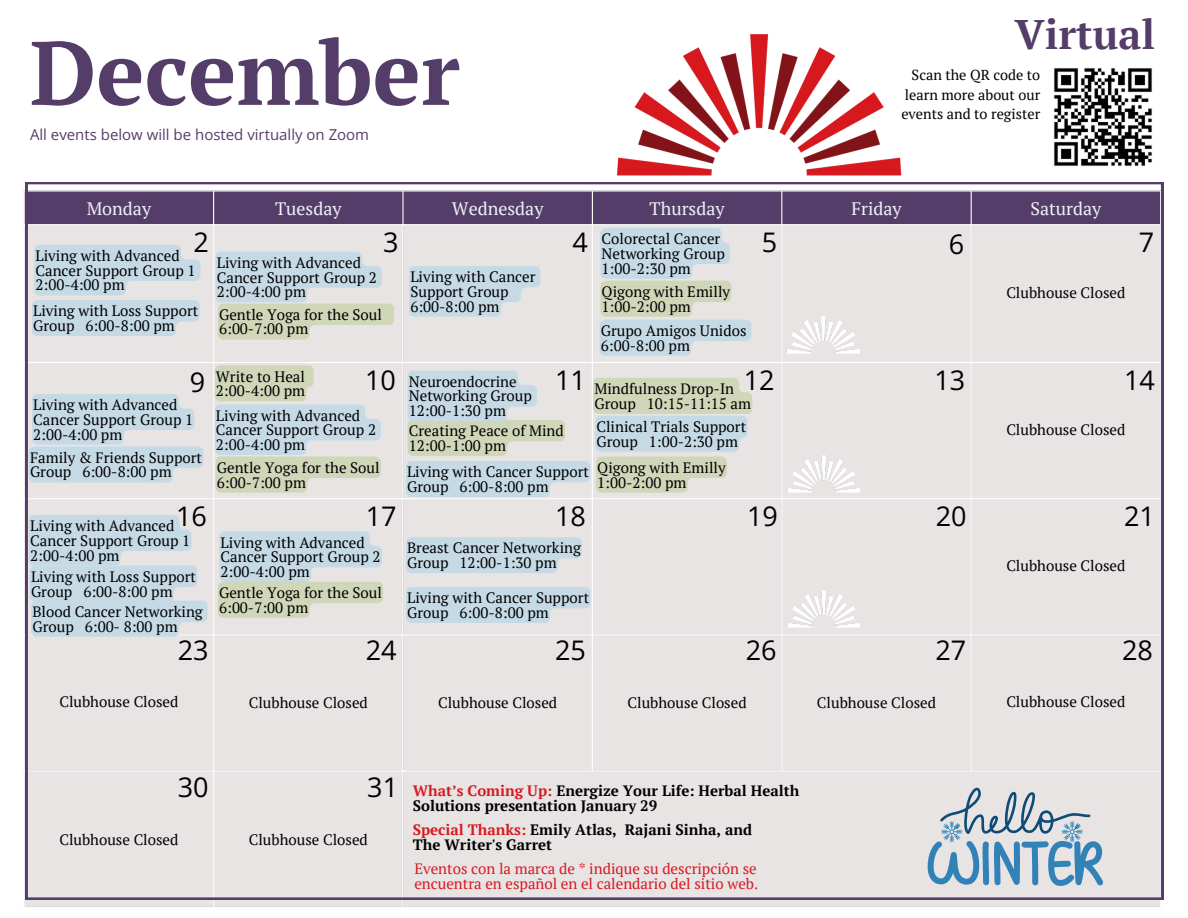
<style>
.page{position:relative;width:1188px;height:918px;background:#fff}
.page>*{position:absolute;margin:0;border:0;box-sizing:border-box;transform-origin:0 0}
.t1{font:700 90px "PT Serif";color:#553d69}
.t2{font:700 41.25px "PT Serif";color:#553d69}
.t3{font:27px "Open Sans";color:#000}
.t4{font:18px "PT Serif";color:#edf2f7}
.t5{font:15px/14.7px "PT Serif";color:#000}
.t6{font:700 15px/14.7px "PT Serif";color:#000}
.t7{font:15px/14.7px "PT Serif";color:#d71920}
.t8{font:15px "Open Sans";color:#553d69}
.t9{font:14.4px/19.2px "PT Serif";color:#000;text-align:justify}
.s1{color:#d71920}
</style>
<div class="page">
<img style="left:1054px;top:68px;width:98px;height:98px">
<div style="left:26px;top:182px;width:1137px;height:718px;background:#e8e4e4"></div>
<img style="left:617px;top:34px;width:285px;height:142px">
<img style="left:785px;top:455px;width:78px;height:39px">
<img style="left:785px;top:589px;width:78px;height:40px">
<svg style="left:927px;top:788px;width:176px;height:99px;background:#afc2d2"></svg>
<svg style="left:406px;top:587px;width:184px;height:36px;background:#c9dae4"></svg>
<svg style="left:218px;top:531px;width:165px;height:87px;background:#cfdad5"></svg>
<svg style="left:29px;top:394px;width:174px;height:89px;background:#cbdbe4"></svg>
<svg style="left:215px;top:365px;width:166px;height:128px;background:#d3dbd3"></svg>
<svg style="left:29px;top:515px;width:179px;height:122px;background:#cbdbe4"></svg>
<svg style="left:24px;top:191px;width:1137px;height:165px;background:#c3c0ca"></svg>
<svg style="left:406px;top:371px;width:346px;height:126px;background:#d2dbd6"></svg>
<div style="left:406px;top:537px;width:176px;height:36px;background:#c6dae5"></div>
<p class="t1" style="left:30px;top:11px;width:431px">December</p>
<p class="t8" style="left:30px;top:124px;width:341px">All events below will be hosted virtually on Zoom</p>
<p class="t2" style="left:1015px;top:6px;width:142px">Virtual</p>
<p class="t9" style="left:901px;top:65px;width:140px;text-indent:10px">Scan the QR code to learn more about our events and to register</p>
<h1 class="t4" style="left:87px;top:196px;width:66px">Monday</h1>
<p class="t4" style="left:275px;top:196px;width:68px">Tuesday</p>
<h2 class="t4" style="left:452px;top:196px;width:93px">Wednesday</h2>
<p class="t4" style="left:650px;top:196px;width:76px">Thursday</p>
<p class="t4" style="left:851px;top:196px;width:52px">Friday</p>
<p class="t4" style="left:1030px;top:196px;width:72px">Saturday</p>
<p class="t3" style="left:194px;top:223px;width:17px">2</p>
<p class="t3" style="left:383px;top:223px;width:17px">3</p>
<p class="t3" style="left:573px;top:223px;width:17px">4</p>
<p class="t3" style="left:762px;top:223px;width:17px">5</p>
<p class="t3" style="left:949px;top:225px;width:17px">6</p>
<p class="t3" style="left:1139px;top:223px;width:17px">7</p>
<p class="t5" style="left:602px;top:231px;width:125px">Colorectal Cancer<br>Networking Group</p>
<p class="t5" style="left:602px;top:261px;width:91px">1:00-2:30 pm</p>
<p class="t5" style="left:36px;top:248px;width:146px">Living with Advanced</p>
<p class="t5" style="left:36px;top:263px;width:162px">Cancer Support Group 1<br>2:00-4:00 pm</p>
<p class="t5" style="left:217px;top:255px;width:146px">Living with Advanced</p>
<p class="t5" style="left:217px;top:270px;width:162px">Cancer Support Group 2<br>2:00-4:00 pm</p>
<p class="t5" style="left:219px;top:307px;width:164px">Gentle Yoga for the Soul<br>6:00-7:00 pm</p>
<p class="t5" style="left:410px;top:269px;width:127px">Living with Cancer<br>Support Group<br>6:00-8:00 pm</p>
<p class="t5" style="left:602px;top:284px;width:130px">Qigong with Emilly</p>
<p class="t5" style="left:602px;top:299px;width:91px">1:00-2:00 pm</p>
<p class="t5" style="left:1006px;top:285px;width:121px">Clubhouse Closed</p>
<p class="t5" style="left:33px;top:303px;width:167px">Living with Loss Support<br>Group 6:00-8:00 pm</p>
<p class="t5" style="left:601px;top:323px;width:147px">Grupo Amigos Unidos</p>
<p class="t5" style="left:601px;top:338px;width:91px">6:00-8:00 pm</p>
<p class="t3" style="left:190px;top:363px;width:17px">9</p>
<p class="t3" style="left:365px;top:361px;width:32px">10</p>
<p class="t3" style="left:555px;top:361px;width:32px">11</p>
<p class="t3" style="left:744px;top:361px;width:32px">12</p>
<p class="t3" style="left:934px;top:361px;width:32px">13</p>
<p class="t3" style="left:1124px;top:361px;width:32px">14</p>
<p class="t5" style="left:216px;top:369px;width:91px">Write to Heal</p>
<p class="t5" style="left:216px;top:383px;width:91px">2:00-4:00 pm</p>
<p class="t5" style="left:409px;top:374px;width:125px">Neuroendocrine<br>Networking Group</p>
<p class="t5" style="left:409px;top:403px;width:99px">12:00-1:30 pm</p>
<p class="t5" style="left:594px;top:381px;width:141px">Mindfulness Drop-In</p>
<p class="t5" style="left:594px;top:396px;width:158px">Group 10:15-11:15 am</p>
<h3 class="t5" style="left:33px;top:397px;width:162px">Living with Advanced<br>Cancer Support Group 1</h3>
<h3 class="t5" style="left:33px;top:427px;width:91px">2:00-4:00 pm</h3>
<p class="t5" style="left:216px;top:408px;width:146px">Living with Advanced</p>
<p class="t5" style="left:216px;top:422px;width:162px">Cancer Support Group 2</p>
<p class="t5" style="left:216px;top:437px;width:91px">2:00-4:00 pm</p>
<p class="t5" style="left:596px;top:419px;width:151px">Clinical Trials Support<br>Group 1:00-2:30 pm</p>
<p class="t5" style="left:1006px;top:422px;width:121px">Clubhouse Closed</p>
<p class="t5" style="left:409px;top:423px;width:157px">Creating Peace of Mind<br>12:00-1:00 pm</p>
<p class="t5" style="left:30px;top:450px;width:174px">Family &amp; Friends Support<br>Group 6:00-8:00 pm</p>
<p class="t5" style="left:217px;top:460px;width:164px">Gentle Yoga for the Soul</p>
<p class="t5" style="left:217px;top:475px;width:91px">6:00-7:00 pm</p>
<p class="t5" style="left:597px;top:460px;width:130px">Qigong with Emilly</p>
<p class="t5" style="left:597px;top:475px;width:91px">1:00-2:00 pm</p>
<p class="t5" style="left:407px;top:464px;width:184px">Living with Cancer Support<br>Group 6:00-8:00 pm</p>
<p class="t3" style="left:176px;top:497px;width:32px">16</p>
<p class="t3" style="left:366px;top:497px;width:32px">17</p>
<p class="t3" style="left:555px;top:497px;width:32px">18</p>
<p class="t3" style="left:747px;top:497px;width:32px">19</p>
<p class="t3" style="left:936px;top:497px;width:32px">20</p>
<p class="t3" style="left:1124px;top:497px;width:32px">21</p>
<p class="t5" style="left:30px;top:518px;width:162px">Living with Advanced<br>Cancer Support Group 1<br>2:00-4:00 pm</p>
<p class="t5" style="left:221px;top:535px;width:162px">Living with Advanced<br>Cancer Support Group 2</p>
<p class="t5" style="left:221px;top:564px;width:91px">2:00-4:00 pm</p>
<p class="t5" style="left:219px;top:585px;width:164px">Gentle Yoga for the Soul</p>
<p class="t5" style="left:219px;top:600px;width:91px">6:00-7:00 pm</p>
<p class="t5" style="left:407px;top:540px;width:175px">Breast Cancer Networking<br>Group 12:00-1:30 pm</p>
<p class="t5" style="left:1006px;top:558px;width:121px">Clubhouse Closed</p>
<p class="t5" style="left:31px;top:569px;width:167px">Living with Loss Support<br>Group 6:00-8:00 pm</p>
<p class="t5" style="left:407px;top:590px;width:184px">Living with Cancer Support<br>Group 6:00-8:00 pm</p>
<p class="t5" style="left:32px;top:604px;width:172px">Blood Cancer Networking</p>
<p class="t5" style="left:32px;top:619px;width:147px">Group 6:00- 8:00 pm</p>
<p class="t3" style="left:178px;top:631px;width:32px">23</p>
<p class="t3" style="left:366px;top:631px;width:32px">24</p>
<p class="t3" style="left:555px;top:631px;width:32px">25</p>
<p class="t3" style="left:746px;top:631px;width:32px">26</p>
<p class="t3" style="left:935px;top:631px;width:32px">27</p>
<p class="t3" style="left:1122px;top:631px;width:32px">28</p>
<p class="t5" style="left:59px;top:694px;width:121px">Clubhouse Closed</p>
<p class="t5" style="left:249px;top:695px;width:121px">Clubhouse Closed</p>
<p class="t5" style="left:438px;top:695px;width:121px">Clubhouse Closed</p>
<p class="t5" style="left:628px;top:695px;width:121px">Clubhouse Closed</p>
<p class="t5" style="left:817px;top:695px;width:121px">Clubhouse Closed</p>
<p class="t5" style="left:1006px;top:694px;width:121px">Clubhouse Closed</p>
<p class="t3" style="left:178px;top:768px;width:32px">30</p>
<p class="t3" style="left:367px;top:768px;width:32px">31</p>
<p class="t5" style="left:59px;top:832px;width:121px">Clubhouse Closed</p>
<p class="t5" style="left:249px;top:832px;width:121px">Clubhouse Closed</p>
<p class="t6" style="left:413px;top:783px;width:388px"><span class="s1">What’s Coming Up:</span> Energize Your Life: Herbal Health<br>Solutions presentation January 29</p>
<p class="t6" style="left:413px;top:822px;width:341px"><span class="s1">Special Thanks:</span> Emily Atlas, Rajani Sinha, and<br>The Writer's Garret</p>
<p class="t7" style="left:414px;top:861px;width:345px">Eventos con la marca de * indique su descripción se encuentra en español en el calendario del sitio web.</p>
</div>
